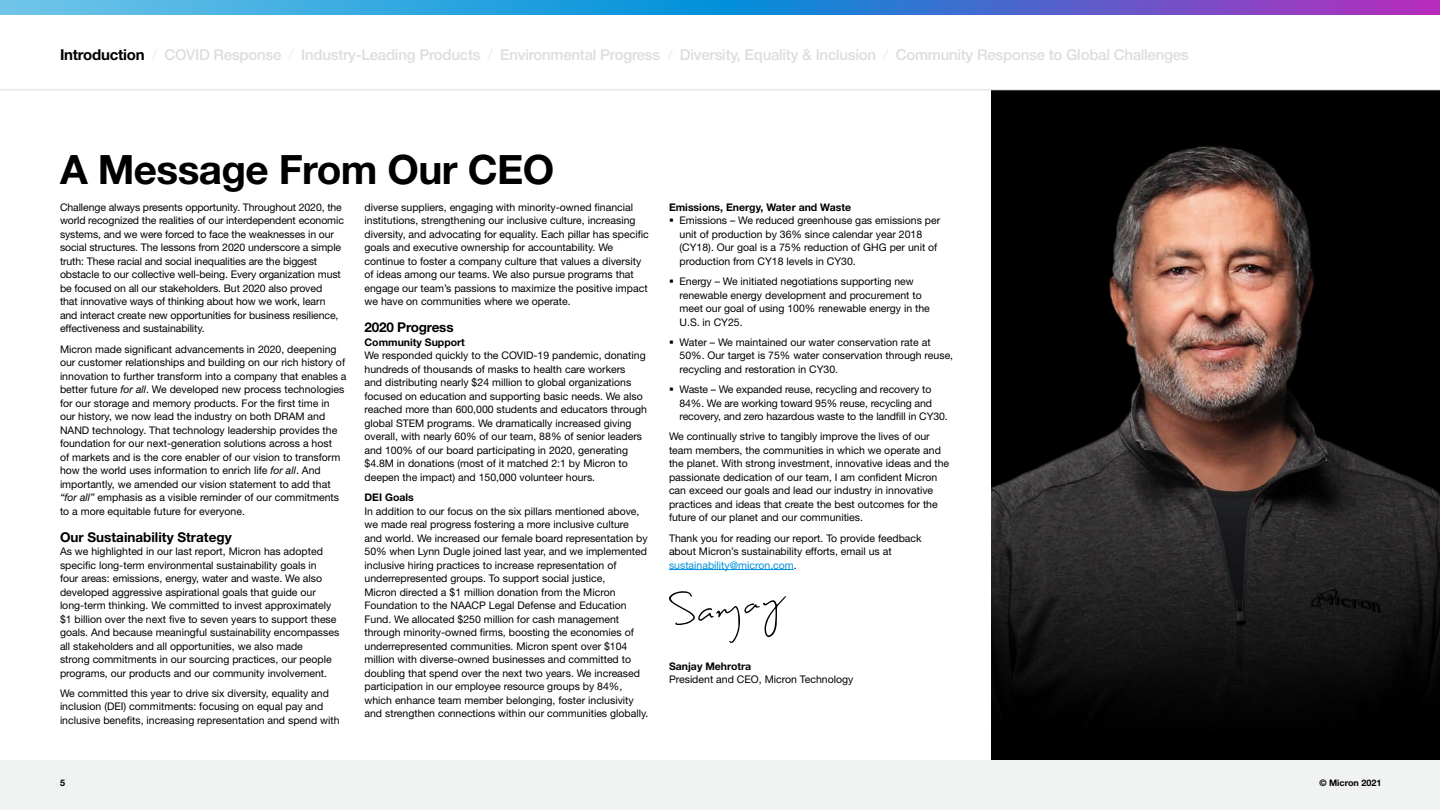
<style>
.page{position:relative;width:1440px;height:810px;background:#fff}
.page>*{position:absolute;margin:0;border:0;box-sizing:border-box;transform-origin:0 0}
.t1{font:700 40.5px "Helvetica Neue LT Std";letter-spacing:-.015em;color:#000}
.t2{font:500 15px "Helvetica Neue LT Std";letter-spacing:-.015em;color:#dcddde}
.t3{font:700 13.5px "Helvetica Neue LT Std";color:#000}
.t4{font:10.5px/13.5px "Helvetica Neue LT Std";color:#000}
.t5{font:700 10.5px "Helvetica Neue LT Std";color:#000}
.t6{font:700 9px "Helvetica Neue LT Std";color:#000}
.s1{font-weight:700;color:#000}
.s2{font-weight:700;color:#f1f2f2}
.s3{font-style:italic}
.s4{color:#0090da}
</style>
<div class="page">
<hr style="left:669px;top:569px;width:125px;height:1px;background:#0090da">
<svg style="left:669px;top:591px;width:117px;height:52px"></svg>
<img style="left:992px;top:91px;width:448px;height:380px">
<svg style="left:992px;top:471px;width:448px;height:289px;background:#191818"></svg>
<hr style="left:0;top:90px;width:1440px;height:1px;background:#dcddde">
<svg style="left:0;top:0;width:1440px;height:15px;background:#4a84d5"></svg>
<div style="left:0;top:760px;width:1440px;height:50px;background:#f1f2f2"></div>
<h2 class="t2" style="left:60px;top:46px;width:1130px"><span class="s1">Introduction</span> <span class="s2">/</span> COVID Response <span class="s2">/</span> Industry-Leading Products <span class="s2">/</span> Environmental Progress <span class="s2">/</span> Diversity, Equality &amp; Inclusion <span class="s2">/</span> Community Response to Global Challenges</h2>
<h1 class="t1" style="left:60px;top:144px;width:496px">A Message From Our CEO</h1>
<p class="t4" style="left:60px;top:200px;width:286px">Challenge always presents opportunity. Throughout 2020, the world recognized the realities of our interdependent economic systems, and we were forced to face the weaknesses in our social structures. The lessons from 2020 underscore a simple truth: These racial and social inequalities are the biggest obstacle to our collective well-being. Every organization must be focused on all our stakeholders. But 2020 also proved<br>that innovative ways of thinking about how we work, learn and interact create new opportunities for business resilience, effectiveness and sustainability.</p>
<p class="t4" style="left:60px;top:342px;width:288px">Micron made significant advancements in 2020, deepening our customer relationships and building on our rich history of innovation to further transform into a company that enables a better future <span class="s3">for all</span>. We developed new process technologies for our storage and memory products. For the first time in our history, we now lead the industry on both DRAM and NAND technology. That technology leadership provides the foundation for our next-generation solutions across a host<br>of markets and is the core enabler of our vision to transform how the world uses information to enrich life <span class="s3">for all</span>. And importantly, we amended our vision statement to add that <span class="s3">“for all”</span> emphasis as a visible reminder of our commitments to a more equitable future for everyone.</p>
<p class="t3" style="left:60px;top:528px;width:173px">Our Sustainability Strategy</p>
<p class="t4" style="left:60px;top:544px;width:281px">As we highlighted in our last report, Micron has adopted specific long-term environmental sustainability goals in<br>four areas: emissions, energy, water and waste. We also developed aggressive aspirational goals that guide our long-term thinking. We committed to invest approximately $1 billion over the next five to seven years to support these goals. And because meaningful sustainability encompasses all stakeholders and all opportunities, we also made<br>strong commitments in our sourcing practices, our people programs, our products and our community involvement.</p>
<p class="t4" style="left:60px;top:686px;width:281px">We committed this year to drive six diversity, equality and inclusion (DEI) commitments: focusing on equal pay and inclusive benefits, increasing representation and spend with</p>
<p class="t4" style="left:364px;top:200px;width:286px">diverse suppliers, engaging with minority-owned financial institutions, strengthening our inclusive culture, increasing diversity, and advocating for equality. Each pillar has specific goals and executive ownership for accountability. We continue to foster a company culture that values a diversity of ideas among our teams. We also pursue programs that engage our team’s passions to maximize the positive impact we have on communities where we operate.</p>
<p class="t3" style="left:364px;top:319px;width:91px">2020 Progress</p>
<p class="t5" style="left:364px;top:336px;width:102px">Community Support</p>
<p class="t4" style="left:364px;top:349px;width:284px">We responded quickly to the COVID-19 pandemic, donating hundreds of thousands of masks to health care workers<br>and distributing nearly $24 million to global organizations focused on education and supporting basic needs. We also reached more than 600,000 students and educators through global STEM programs. We dramatically increased giving overall, with nearly 60% of our team, 88% of senior leaders and 100% of our board participating in 2020, generating $4.8M in donations (most of it matched 2:1 by Micron to deepen the impact) and 150,000 volunteer hours.</p>
<p class="t5" style="left:364px;top:491px;width:51px">DEI Goals</p>
<p class="t4" style="left:364px;top:504px;width:285px">In addition to our focus on the six pillars mentioned above, we made real progress fostering a more inclusive culture and world. We increased our female board representation by 50% when Lynn Dugle joined last year, and we implemented inclusive hiring practices to increase representation of underrepresented groups. To support social justice,<br>Micron directed a $1 million donation from the Micron Foundation to the NAACP Legal Defense and Education Fund. We allocated $250 million for cash management through minority-owned firms, boosting the economies of underrepresented communities. Micron spent over $104 million with diverse-owned businesses and committed to doubling that spend over the next two years. We increased participation in our employee resource groups by 84%, which enhance team member belonging, foster inclusivity and strengthen connections within our communities globally.</p>
<p class="t5" style="left:669px;top:201px;width:184px">Emissions, Energy, Water and Waste</p>
<p class="t4" style="left:680px;top:214px;width:262px">Emissions – We reduced greenhouse gas emissions per unit of production by 36% since calendar year 2018 (CY18). Our goal is a 75% reduction of GHG per unit of production from CY18 levels in CY30.</p>
<p class="t4" style="left:680px;top:274px;width:252px">Energy – We initiated negotiations supporting new renewable energy development and procurement to meet our goal of using 100% renewable energy in the U.S. in CY25.</p>
<p class="t4" style="left:680px;top:335px;width:275px">Water – We maintained our water conservation rate at<br>50%. Our target is 75% water conservation through reuse, recycling and restoration in CY30.</p>
<p class="t4" style="left:680px;top:382px;width:270px">Waste – We expanded reuse, recycling and recovery to<br>84%. We are working toward 95% reuse, recycling and recovery, and zero hazardous waste to the landfill in CY30.</p>
<p class="t4" style="left:669px;top:430px;width:282px">We continually strive to tangibly improve the lives of our team members, the communities in which we operate and the planet. With strong investment, innovative ideas and the passionate dedication of our team, I am confident Micron can exceed our goals and lead our industry in innovative practices and ideas that create the best outcomes for the future of our planet and our communities.</p>
<p class="t4" style="left:669px;top:531px;width:254px">Thank you for reading our report. To provide feedback about Micron’s sustainability efforts, email us at <span class="s4">sustainability@micron.com</span>.</p>
<p class="t5" style="left:669px;top:660px;width:84px">Sanjay Mehrotra</p>
<p class="t4" style="left:669px;top:673px;width:186px">President and CEO, Micron Technology</p>
<p class="t6" style="left:60px;top:778px;width:7px">5</p>
<p class="t6" style="left:1319px;top:778px;width:64px">© Micron 2021</p>
</div>
